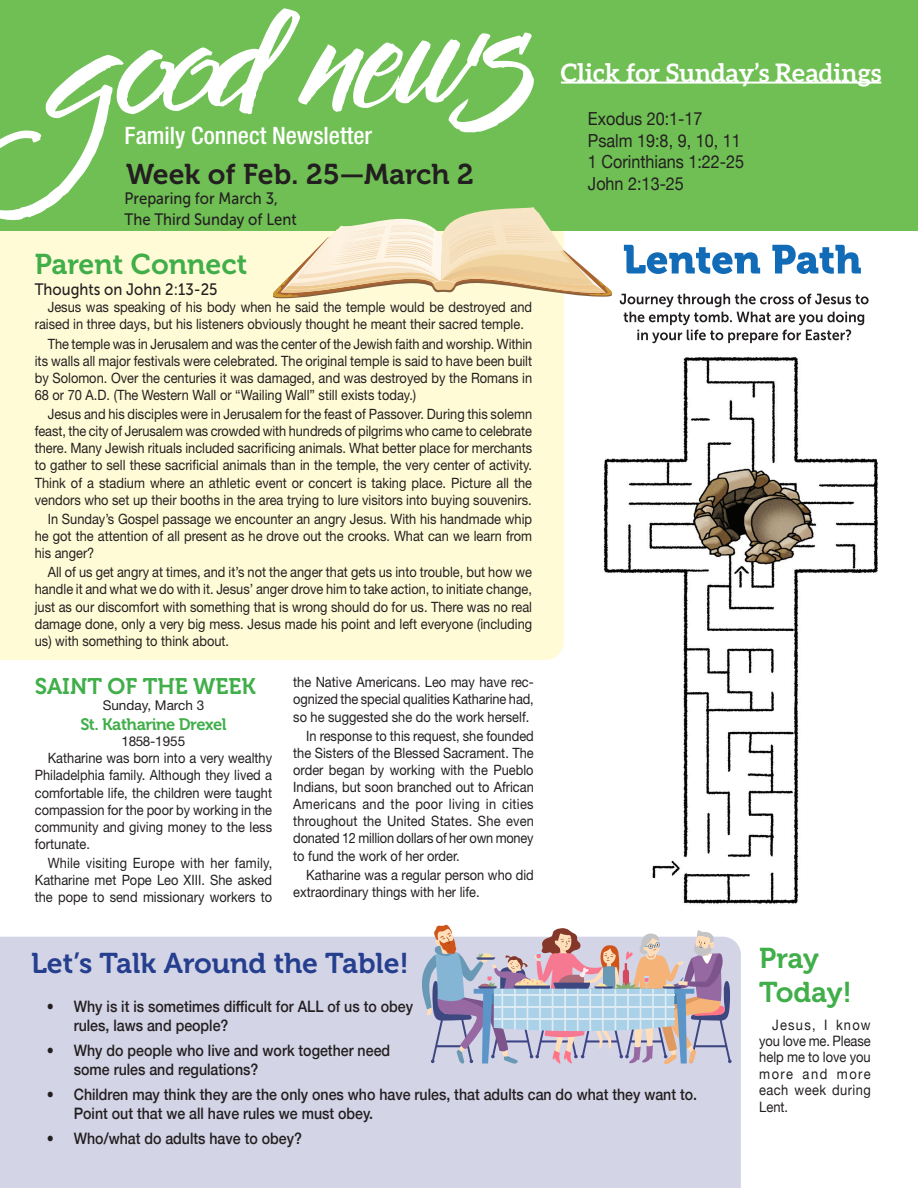
<style>
.page{position:relative;width:918px;height:1188px;background:#fff}
.page>*{position:absolute;margin:0;border:0;box-sizing:border-box;transform-origin:0 0}
.Let_s_Talk{font:28.5px "Museo 700";color:#253f8e}
.Subhead_1{font:28.5px "Museo 700";color:#40ae49}
.Subhead_2{font:28.5px "Museo 700";color:#231f20}
.Subhead_1-2{font:700 25.5px "Aleo";color:#fff}
.t1{font:500 condensed 24px "Helvetica Neue LT Std";color:#fff}
.SAint_of_the_Week{font:22.5px "Museo 700";color:#40ae49}
.Readings{font:18px "Helvetica Neue";color:#231f20;scale:.9 1}
.Thoughts{font:16.5px/21px "Museo Sans 500";color:#231f20;scale:.9 1}
.Saint_Name{font:16.5px "Museo 700";letter-spacing:-.03em;color:#40ae49}
.t2{font:500 15.75px/18.9px "Helvetica Neue";color:#231f20;scale:.9 1}
.Body_text{font:14.4px/16.4px "Helvetica Neue";color:#231f20;text-align:justify;scale:.9 1}
.Indented_Paragraph{font:14.25px/17.1px "Helvetica Neue LT Std";color:#231f20;text-align:justify;scale:.9 1}
.Elem_Date{font:13.5px "Helvetica Neue LT Std";color:#231f20}
</style>
<div class="page">
<div style="left:0;top:343px;width:564px;height:317px;background:#fffbd6"></div>
<div style="left:0;top:937px;width:741px;height:251px;background:#d4d4e7"></div>
<div style="left:0;top:0;width:918px;height:231px;background:#6fbf54"></div>
<hr style="left:561px;top:82px;width:320px;height:2px;background:#fff">
<svg style="left:422px;top:925px;width:310px;height:139px;background:#c0bbcb"></svg>
<hr style="left:494px;top:1018px;width:180px;height:2px;background:#deebf2">
<hr style="left:494px;top:1006px;width:180px;height:2px;background:#deebf2">
<hr style="left:494px;top:994px;width:180px;height:1px;background:#deebf2">
<img style="left:603px;top:343px;width:275px;height:561px">
<svg style="left:0;top:8px;width:869px;height:335px"></svg>
<p class="t1" style="left:125px;top:122px;width:249px">Family Connect Newsletter</p>
<p class="Subhead_2" style="left:126px;top:158px;width:349px">Week of Feb. 25—March 2</p>
<p class="Thoughts" style="left:125px;top:188px;width:193px">Preparing for March 3,<br>The Third Sunday of Lent</p>
<p class="Subhead_1" style="left:35px;top:248px;width:214px">Parent Connect</p>
<p class="Thoughts" style="left:35px;top:279px;width:205px">Thoughts on John 2:13-25</p>
<p class="Indented_Paragraph" style="left:35px;top:298px;width:554px;text-indent:13px">Jesus was speaking of his body when he said the temple would be destroyed and raised in three days, but his listeners obviously thought he meant their sacred temple.</p>
<p class="Indented_Paragraph" style="left:35px;top:335px;width:554px;text-indent:13px">The temple was in Jerusalem and was the center of the Jewish faith and worship. Within its walls all major festivals were celebrated. The original temple is said to have been built by Solomon. Over the centuries it was damaged, and was destroyed by the Romans in 68 or 70 A.D. (The Western Wall or “Wailing Wall” still exists today.)</p>
<p class="Indented_Paragraph" style="left:35px;top:405px;width:554px;text-indent:13px">Jesus and his disciples were in Jerusalem for the feast of Passover. During this solemn feast, the city of Jerusalem was crowded with hundreds of pilgrims who came to celebrate there. Many Jewish rituals included sacrificing animals. What better place for merchants to gather to sell these sacrificial animals than in the temple, the very center of activity.<br>Think of a stadium where an athletic event or concert is taking place. Picture all the vendors who set up their booths in the area trying to lure visitors into buying souvenirs.</p>
<p class="Indented_Paragraph" style="left:35px;top:510px;width:554px;text-indent:13px">In Sunday’s Gospel passage we encounter an angry Jesus. With his handmade whip he got the attention of all present as he drove out the crooks. What can we learn from his anger?</p>
<p class="Indented_Paragraph" style="left:35px;top:564px;width:554px;text-indent:13px">All of us get angry at times, and it’s not the anger that gets us into trouble, but how we handle it and what we do with it. Jesus’ anger drove him to take action, to initiate change, just as our discomfort with something that is wrong should do for us. There was no real damage done, only a very big mess. Jesus made his point and left everyone (including us) with something to think about.</p>
<p class="SAint_of_the_Week" style="left:35px;top:674px;width:223px">SAINT OF THE WEEK</p>
<p class="Elem_Date" style="left:103px;top:697px;width:103px">Sunday, March 3</p>
<p class="Saint_Name" style="left:80px;top:715px;width:148px">St. Katharine Drexel</p>
<p class="Elem_Date" style="left:122px;top:733px;width:65px">1858-1955</p>
<p class="Indented_Paragraph" style="left:35px;top:750px;width:265px;text-indent:13px">Katharine was born into a very wealthy Philadelphia family. Although they lived a comfortable life, the children were taught compassion for the poor by working in the community and giving money to the less fortunate.</p>
<p class="Indented_Paragraph" style="left:35px;top:854px;width:265px;text-indent:13px">While visiting Europe with her family, Katharine met Pope Leo XIII. She asked the pope to send missionary workers to</p>
<p class="Indented_Paragraph" style="left:293px;top:674px;width:269px">the Native Americans. Leo may have rec&shy;ognized the special qualities Katharine had, so he suggested she do the work herself.</p>
<p class="Indented_Paragraph" style="left:293px;top:727px;width:269px;text-indent:13px">In response to this request, she founded the Sisters of the Blessed Sacrament. The order began by working with the Pueblo Indians, but soon branched out to African Americans and the poor living in cities throughout the United States. She even donated 12 million dollars of her own money to fund the work of her order.</p>
<p class="Indented_Paragraph" style="left:293px;top:866px;width:269px;text-indent:13px">Katharine was a regular person who did extraordinary things with her life.</p>
<p class="Subhead_1-2" style="left:561px;top:58px;width:322px">Click for Sunday’s Readings</p>
<p class="Readings" style="left:588px;top:106px;width:129px">Exodus 20:1-17</p>
<p class="Readings" style="left:588px;top:127px;width:171px">Psalm 19:8, 9, 10, 11</p>
<p class="Readings" style="left:588px;top:149px;width:175px">1 Corinthians 1:22-25</p>
<p class="Readings" style="left:588px;top:171px;width:108px">John 2:13-25</p>
<p class="Let_s_Talk" style="left:31px;top:947px;width:379px">Let’s Talk Around the Table!</p>
<p class="t2" style="left:74px;top:996px;width:378px;text-indent:-27px">• Why is it is sometimes difficult for ALL of us to obey rules, laws and people?</p>
<p class="t2" style="left:74px;top:1040px;width:353px;text-indent:-27px">• Why do people who live and work together need some rules and regulations?</p>
<p class="t2" style="left:74px;top:1084px;width:694px;text-indent:-27px">• Children may think they are the only ones who have rules, that adults can do what they want to.<br>Point out that we all have rules we must obey.</p>
<p class="t2" style="left:47px;top:1128px;width:285px">• Who/what do adults have to obey?</p>
<p class="Subhead_1" style="left:759px;top:942px;width:61px">Pray</p>
<p class="Subhead_1" style="left:759px;top:976px;width:94px">Today!</p>
<p class="Body_text" style="left:759px;top:1017px;width:125px;text-indent:13px">Jesus, I know you love me. Please help me to love you more and more each week during Lent.</p>
</div>
